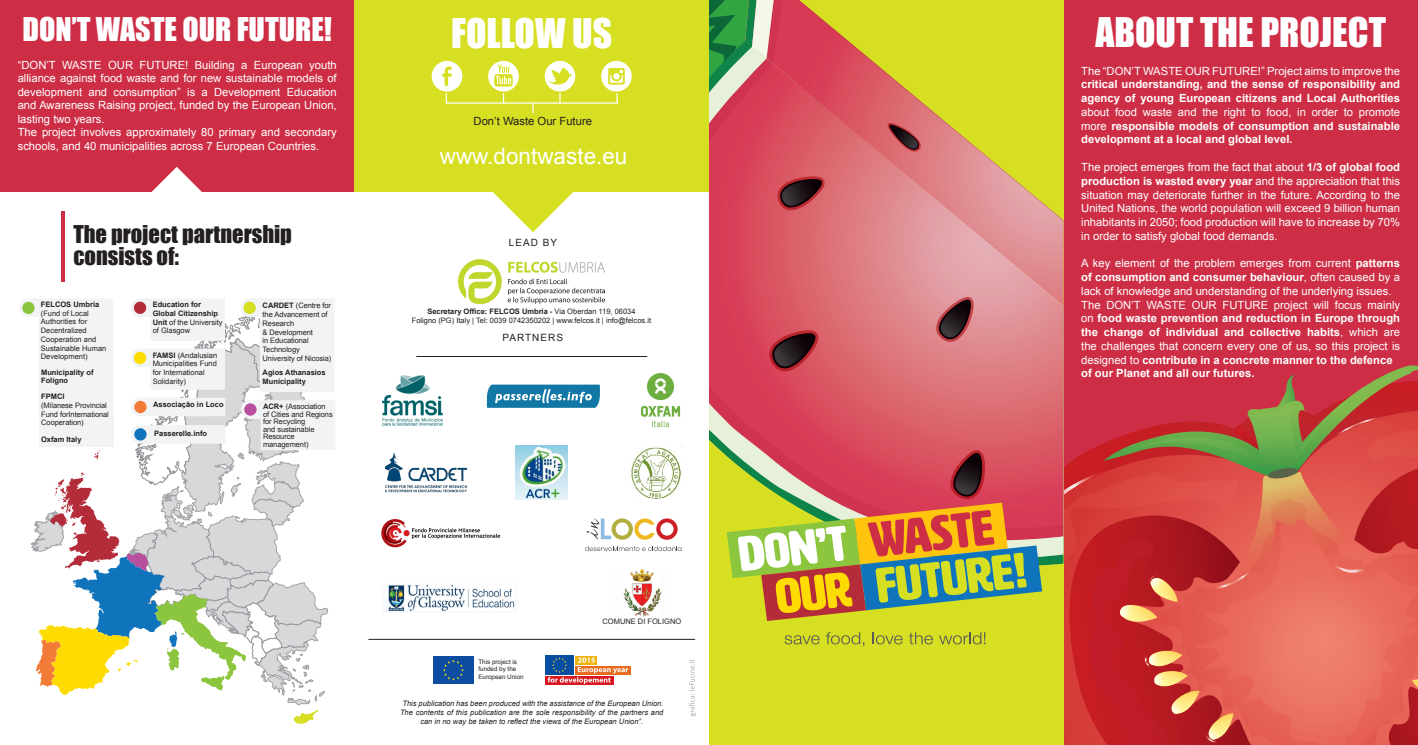
<style>
.page{position:relative;width:1418px;height:745px;background:#fff}
.page>*{position:absolute;margin:0;border:0;box-sizing:border-box;transform-origin:0 0}
.t1{font:37.5px "Impact";color:#fff}
.t2{font:30px "Impact";color:#fff}
.t3{font:22.5px/22.5px "Impact";color:#231f20}
.t4{font:22.5px "Arial";color:#fff}
.t5{font:11.25px/13.8px "Arial";color:#fff;text-align:justify}
.t6{font:700 11.25px/13.8px "Arial";color:#fff;text-align:justify}
.t7{font:11.25px "Arial";color:#231f20}
.testo_body{font:10px "Arial";letter-spacing:.1em;color:#231f20}
.t8{font:700 9.62px "Myriad Pro";color:#231f20}
.t9{font:8.75px/10.2px "Myriad Pro";letter-spacing:-.005em;color:#231f20}
.testo_body-2{font:7.5px/8.8px "Arial";letter-spacing:-.01em;color:#231f20}
.t10{font:700 7.5px/8.8px "Arial";color:#231f20}
.t11{font:italic 7.5px/9px "Arial";color:#231f20;text-align:center}
.t12{font:6.25px/7.5px "Arial";color:#231f20}
.s1{font-weight:400}
.s2{font-weight:700}
.s3{color:#fff}
</style>
<div class="page">
<div style="left:1063px;top:0;width:354px;height:744px;background:#ce2e45"></div>
<svg style="left:1063px;top:365px;width:354px;height:379px"></svg>
<svg style="left:1156px;top:498px;width:261px;height:246px;background:#dc5d50"></svg>
<div style="left:0;top:0;width:354px;height:191px;background:#ce2e45"></div>
<img style="left:515px;top:445px;width:53px;height:54px">
<img style="left:631px;top:447px;width:50px;height:52px">
<img style="left:385px;top:453px;width:83px;height:40px">
<img style="left:381px;top:518px;width:120px;height:30px">
<svg style="left:585px;top:546px;width:96px;height:4px"></svg>
<svg style="left:586px;top:518px;width:91px;height:21px"></svg>
<img style="left:388px;top:585px;width:127px;height:26px">
<svg style="left:486px;top:384px;width:114px;height:23px;background:#3e90b6"></svg>
<img style="left:459px;top:260px;width:145px;height:43px">
<img style="left:382px;top:375px;width:61px;height:52px">
<img style="left:640px;top:373px;width:41px;height:55px">
<img style="left:623px;top:569px;width:39px;height:48px">
<hr style="left:368px;top:638px;width:327px;height:1px;background:#231f20">
<hr style="left:416px;top:356px;width:231px;height:1px;background:#231f20">
<svg style="left:689px;top:659px;width:7px;height:56px"></svg>
<div style="left:433px;top:656px;width:41px;height:27px;background:#0d4da1"></div>
<svg style="left:443px;top:660px;width:21px;height:20px"></svg>
<img style="left:545px;top:655px;width:28px;height:19px">
<svg style="left:628px;top:666px;width:2px;height:8px"></svg>
<div style="left:545px;top:675px;width:68px;height:9px;background:#d7171f"></div>
<div style="left:575px;top:655px;width:22px;height:9px;background:#edb50e"></div>
<svg style="left:548px;top:657px;width:80px;height:26px"></svg>
<div style="left:709px;top:0;width:354px;height:744px;background:#d6df21"></div>
<svg style="left:709px;top:0;width:354px;height:566px"></svg>
<svg style="left:726px;top:449px;width:316px;height:171px"></svg>
<svg style="left:784px;top:635px;width:35px;height:9px"></svg>
<svg style="left:825px;top:632px;width:39px;height:14px"></svg>
<svg style="left:872px;top:632px;width:30px;height:12px"></svg>
<svg style="left:908px;top:632px;width:24px;height:12px"></svg>
<svg style="left:939px;top:632px;width:46px;height:12px"></svg>
<svg style="left:19px;top:299px;width:316px;height:424px"></svg>
<div style="left:354px;top:0;width:355px;height:191px;background:#d6df21"></div>
<svg style="left:83px;top:167px;width:188px;height:25px"></svg>
<svg style="left:438px;top:191px;width:189px;height:41px"></svg>
<hr style="left:61px;top:211px;width:3px;height:70px;background:#ce2e45">
<div style="left:431px;top:61px;width:31px;height:30px;background:#fff;border-radius:50%"></div>
<svg style="left:442px;top:67px;width:9px;height:19px"></svg>
<div style="left:544px;top:61px;width:31px;height:30px;background:#fff;border-radius:50%"></div>
<svg style="left:548px;top:67px;width:24px;height:19px"></svg>
<div style="left:488px;top:61px;width:31px;height:30px;background:#fff;border-radius:50%"></div>
<svg style="left:494px;top:65px;width:19px;height:21px"></svg>
<div style="left:601px;top:61px;width:31px;height:30px;background:#fff;border-radius:50%"></div>
<svg style="left:608px;top:68px;width:16px;height:17px"></svg>
<hr style="left:447px;top:102px;width:170px;height:2px;background:#fff">
<div style="left:22px;top:301px;width:13px;height:13px;background:#8bc63e;border-radius:50%"></div>
<p class="t2" style="left:22px;top:6px;width:311px">DON’T WASTE OUR FUTURE!</p>
<p class="t5" style="left:18px;top:58px;width:320px">“DON’T WASTE OUR FUTURE! Building a European youth alliance against food waste and for new sustainable models of development and consumption” is a Development Education and Awareness Raising project, funded by the European Union, lasting two years.</p>
<p class="t5" style="left:18px;top:125px;width:320px">The project involves approximately 80 primary and secondary schools, and 40 municipalities across 7 European Countries.</p>
<p class="t3" style="left:73px;top:222px;width:220px">The project partnership consists of:</p>
<p class="t10" style="left:41px;top:300px;width:60px">FELCOS Umbria</p>
<p class="testo_body-2" style="left:41px;top:308px;width:57px">(Fund of Local<br>Authorities for<br>Decentralized<br>Cooperation and</p>
<p class="testo_body-2" style="left:41px;top:343px;width:67px">Sustainable Human<br>Development)</p>
<p class="t10" style="left:41px;top:392px;width:25px">FPMCI</p>
<p class="testo_body-2" style="left:41px;top:400px;width:69px">(Milanese Provincial<br>Fund forInternational<br>Cooperation)</p>
<p class="t10" style="left:41px;top:434px;width:42px">Oxfam Italy</p>
<p class="t10" style="left:41px;top:367px;width:54px">Municipality of</p>
<p class="t10" style="left:41px;top:376px;width:29px">Foligno</p>
<p class="t10" style="left:153px;top:300px;width:72px">Education for<br>Global Citizenship<br>Unit <span class="s1">of the University of Glasgow</span></p>
<p class="testo_body-2" style="left:153px;top:350px;width:66px"><span class="s2">FAMSI</span> (Andalusian<br>Municipalities Fund for International<br>Solidarity)</p>
<p class="t10" style="left:153px;top:400px;width:72px">Associação in Loco</p>
<p class="t10" style="left:154px;top:429px;width:54px">Passerelle.info</p>
<p class="testo_body-2" style="left:262px;top:301px;width:70px"><span class="s2">CARDET</span> (Centre for the Advancement of<br>Research</p>
<p class="testo_body-2" style="left:262px;top:327px;width:70px">&amp; Development<br>in Educational<br>Technology<br>University of Nicosia)</p>
<p class="t10" style="left:262px;top:368px;width:65px">Agios Athanasios<br>Municipality</p>
<p class="testo_body-2" style="left:263px;top:402px;width:71px;line-height:7.5px"><span class="s2">ACR+</span> (Association of Cities and Regions for Recycling<br>and sustainable<br>Resource management)</p>
<p class="t1" style="left:451px;top:4px;width:162px">FOLLOW US</p>
<p class="t7" style="left:473px;top:113px;width:120px">Don’t Waste Our Future</p>
<p class="t4" style="left:440px;top:141px;width:189px">www.dontwaste.eu</p>
<p class="testo_body" style="left:509px;top:235px;width:50px">LEAD BY</p>
<p class="t10" style="left:427px;top:307px;width:210px">Secretary Office: FELCOS Umbria - <span class="s1">Via Oberdan 119, 06034</span></p>
<p class="testo_body-2" style="left:412px;top:316px;width:241px">Foligno (PG) Italy | Tel: 0039 0742350202 | www.felcos.it | info@felcos.it</p>
<p class="testo_body" style="left:502px;top:331px;width:62px">PARTNERS</p>
<p class="t8" style="left:479px;top:654px;width:22px">2015</p>
<p class="t12" style="left:478px;top:664px;width:47px">funded by the<br>European Union</p>
<p class="t12" style="left:478px;top:657px;width:40px">This project is</p>
<p class="t9" style="left:478px;top:665px;width:64px">European Year for Development</p>
<p class="testo_body-2" style="left:602px;top:616px;width:80px">COMUNE DI FOLIGNO</p>
<p class="t11" style="left:400px;top:699px;width:265px"><span class="s3">“</span>This publication has been produced with the assistance of the European Union.<br>The contents of this publication are the sole responsibility of the partners and can in no way be taken to reflect the views of the European Union”.</p>
<p class="t1" style="left:1095px;top:3px;width:292px">ABOUT THE PROJECT</p>
<p class="t6" style="left:1081px;top:64px;width:320px"><span class="s1">The “DON’T WASTE OUR FUTURE!” Project aims to improve the </span>critical understanding, and the sense of responsibility and agency of young European citizens and Local Authorities <span class="s1">about food waste and the right to food, in order to promote more</span> responsible models of consumption and sustainable development at a local and global level.</p>
<p class="t5" style="left:1081px;top:160px;width:320px">The project emerges from the fact that about <span class="s2">1/3 of global food production is wasted every year</span> and the appreciation that this situation may deteriorate further in the future. According to the United Nations, the world population will exceed 9 billion human inhabitants in 2050; food production will have to increase by 70% in order to satisfy global food demands.</p>
<p class="t5" style="left:1081px;top:256px;width:320px">A key element of the problem emerges from current <span class="s2">patterns of consumption and consumer behaviour</span>, often caused by a lack of knowledge and understanding of the underlying issues.</p>
<p class="t6" style="left:1081px;top:298px;width:320px;text-align:left"><span class="s1">The DON’T WASTE OUR FUTURE project will focus mainly on</span> food waste prevention and reduction in Europe through the change of individual and collective habits<span class="s1">, which are the challenges that concern every one of us, so this project is designed to</span> contribute in a concrete manner to the defence of our Planet and all our futures.</p>
</div>
